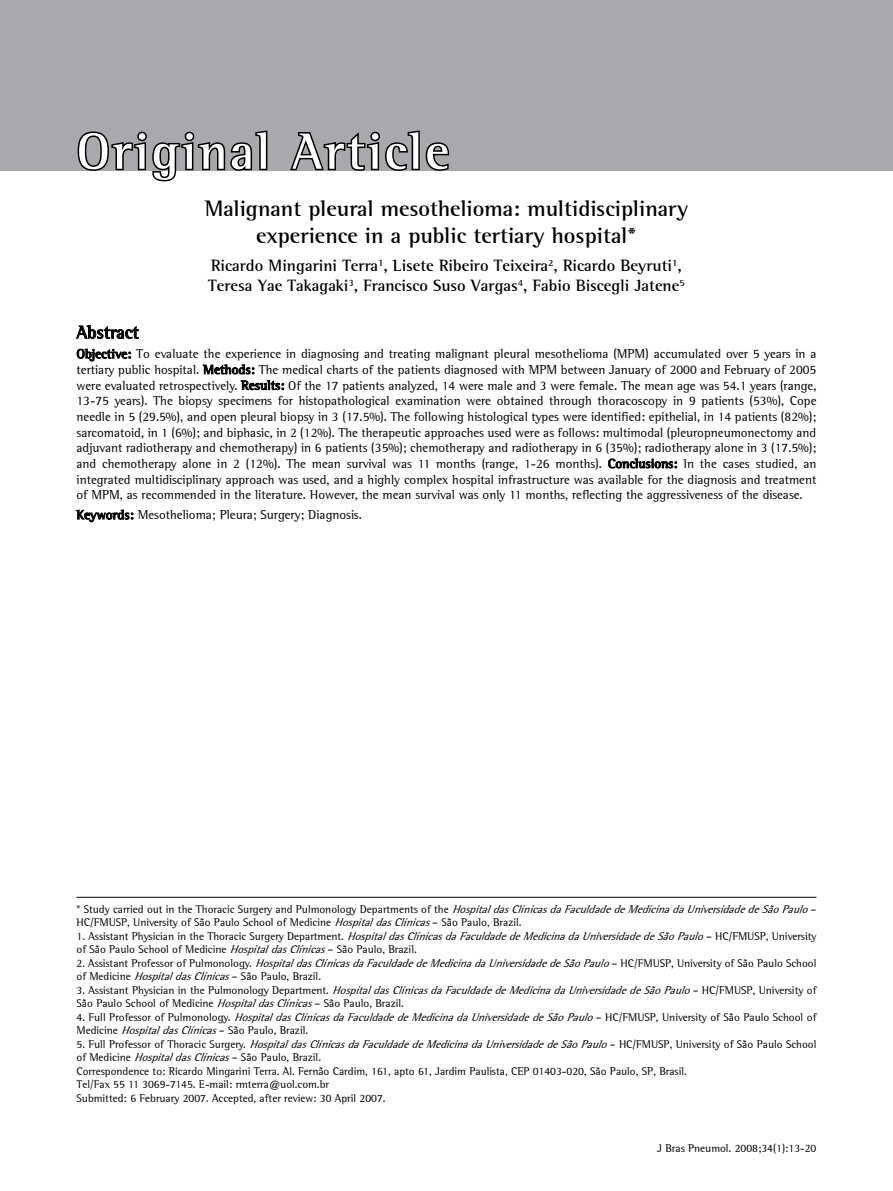
<style>
.page{position:relative;width:893px;height:1191px;background:#fff}
.page>*{position:absolute;margin:0;border:0;box-sizing:border-box;transform-origin:0 0}
.t1{font:700 51.75px "Libre Semi Serif S Si";letter-spacing:.05em;color:#fff}
.t2{font:700 22.5px/27px "Libre Semi Serif S Si";color:#000;text-align:center}
.t3{font:700 18px "Libre Semi Serif S Si";color:#000}
.t4{font:700 16.5px/19.8px "Libre Semi Serif S Si";color:#000}
.t5{font:13.05px/15.6px "Libre Semi Serif S Si";color:#000;text-align:justify}
.t6{font:11.25px/13.5px "Libre Semi Serif S Si";color:#000}
.s1{font-weight:700}
.s2{font-style:italic}
</style>
<div class="page">
<div style="left:0;top:0;width:893px;height:170px;background:#a7a9ac"></div>
<svg style="left:76px;top:130px;width:193px;height:52px"></svg>
<svg style="left:288px;top:130px;width:163px;height:41px"></svg>
<hr style="left:77px;top:897px;width:739px;height:1px;background:#000">
<svg style="left:76px;top:325px;width:63px;height:14px"></svg>
<svg style="left:77px;top:349px;width:54px;height:12px"></svg>
<svg style="left:203px;top:364px;width:51px;height:10px"></svg>
<svg style="left:241px;top:380px;width:43px;height:10px"></svg>
<svg style="left:608px;top:458px;width:69px;height:10px"></svg>
<svg style="left:76px;top:510px;width:57px;height:12px"></svg>
<h1 class="t1" style="left:77px;top:120px;width:374px">Original Article</h1>
<h2 class="t2" style="left:205px;top:195px;width:485px">Malignant pleural mesothelioma: multidisciplinary experience in a public tertiary hospital*</h2>
<h3 class="t4" style="left:208px;top:256px;width:478px">Ricardo Mingarini Terra<sup>1</sup>, Lisete Ribeiro Teixeira<sup>2</sup>, Ricardo Beyruti<sup>1</sup>,<br>Teresa Yae Takagaki<sup>3</sup>, Francisco Suso Vargas<sup>4</sup>, Fabio Biscegli Jatene<sup>5</sup></h3>
<h3 class="t3" style="left:77px;top:321px;width:64px">Abstract</h3>
<p class="t5" style="left:77px;top:346px;width:741px"><span class="s1">Objective:</span> To evaluate the experience in diagnosing and treating malignant pleural mesothelioma (MPM) accumulated over 5 years in a tertiary public hospital. <span class="s1">Methods:</span> The medical charts of the patients diagnosed with MPM between January of 2000 and February of 2005 were evaluated retrospectively. <span class="s1">Results:</span> Of the 17 patients analyzed, 14 were male and 3 were female. The mean age was 54.1 years (range, 13-75 years). The biopsy specimens for histopathological examination were obtained through thoracoscopy in 9 patients (53%), Cope needle in 5 (29.5%), and open pleural biopsy in 3 (17.5%). The following histological types were identified: epithelial, in 14 patients (82%); sarcomatoid, in 1 (6%); and biphasic, in 2 (12%). The therapeutic approaches used were as follows: multimodal (pleuropneumonectomy and adjuvant radiotherapy and chemotherapy) in 6 patients (35%); chemotherapy and radiotherapy in 6 (35%); radiotherapy alone in 3 (17.5%); and chemotherapy alone in 2 (12%). The mean survival was 11 months (range, 1-26 months). <span class="s1">Conclusions:</span> In the cases studied, an integrated multidisciplinary approach was used, and a highly complex hospital infrastructure was available for the diagnosis and treatment of MPM, as recommended in the literature. However, the mean survival was only 11 months, reflecting the aggressiveness of the disease.</p>
<p class="t5" style="left:77px;top:507px;width:287px"><span class="s1">Keywords:</span> Mesothelioma; Pleura; Surgery; Diagnosis.</p>
<p class="t6" style="left:77px;top:902px;width:741px">* Study carried out in the Thoracic Surgery and Pulmonology Departments of the <span class="s2">HospitaldasClínicasdaFaculdadedeMedicinadaUniversidadedeSãoPaulo</span>–<br>HC/FMUSP, University of São Paulo School of Medicine <span class="s2">HospitaldasClínicas</span>– São Paulo, Brazil.</p>
<p class="t6" style="left:77px;top:929px;width:741px">1. Assistant Physician in the Thoracic Surgery Department. <span class="s2">HospitaldasClínicasdaFaculdadedeMedicinadaUniversidadedeSãoPaulo</span>– HC/FMUSP, University of São Paulo School of Medicine <span class="s2">HospitaldasClínicas</span>– São Paulo, Brazil.</p>
<p class="t6" style="left:77px;top:956px;width:741px">2. Assistant Professor of Pulmonology. <span class="s2">HospitaldasClínicasdaFaculdadedeMedicinadaUniversidadedeSãoPaulo</span>– HC/FMUSP, University of São Paulo School of Medicine <span class="s2">HospitaldasClínicas</span>– São Paulo, Brazil.</p>
<p class="t6" style="left:77px;top:983px;width:741px">3. Assistant Physician in the Pulmonology Department. <span class="s2">HospitaldasClínicasdaFaculdadedeMedicinadaUniversidadedeSãoPaulo</span>– HC/FMUSP, University of<br>São Paulo School of Medicine <span class="s2">HospitaldasClínicas</span>– São Paulo, Brazil.</p>
<p class="t6" style="left:77px;top:1010px;width:741px">4. Full Professor of Pulmonology. <span class="s2">HospitaldasClínicasdaFaculdadedeMedicinadaUniversidadedeSãoPaulo</span>– HC/FMUSP, University of São Paulo School of<br>Medicine <span class="s2">HospitaldasClínicas</span>– São Paulo, Brazil.</p>
<p class="t6" style="left:77px;top:1037px;width:741px">5. Full Professor of Thoracic Surgery. <span class="s2">HospitaldasClínicasdaFaculdadedeMedicinadaUniversidadedeSãoPaulo</span>– HC/FMUSP, University of São Paulo School of Medicine <span class="s2">HospitaldasClínicas</span>– São Paulo, Brazil.<br>Correspondence to: Ricardo Mingarini Terra. Al. Fernão Cardim, 161, apto 61, Jardim Paulista, CEP 01403-020, São Paulo, SP, Brasil.<br>Tel/Fax 55 11 3069-7145. E-mail: rmterra@uol.com.br<br>Submitted: 6 February 2007. Accepted, after review: 30 April 2007.</p>
<p class="t6" style="left:657px;top:1141px;width:161px">J Bras Pneumol. 2008;34(1):13-20</p>
</div>
